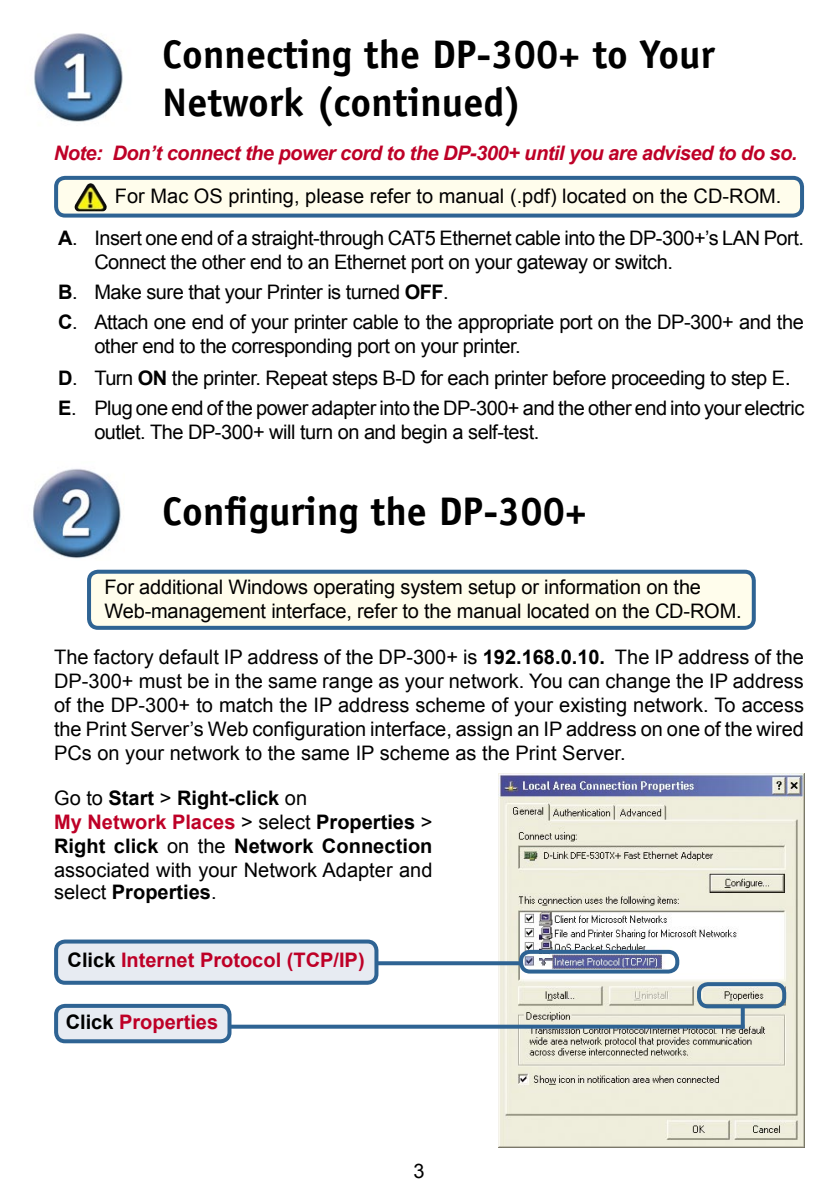
<style>
.page{position:relative;width:840px;height:1191px;background:#fff}
.page>*{position:absolute;margin:0;border:0;box-sizing:border-box;transform-origin:0 0}
.Body_Text_2{font:700 40px/48px "Officina Sans";color:#000}
.t1{font:20px/24px "Arial";letter-spacing:-.025em;color:#000}
.t2{font:italic 700 20px "Arial";letter-spacing:-.025em;color:#be0027}
.t3{font:20px "Arial";color:#000}
.t4{font:700 20px "Arial";color:#be0027}
.t5{font:700 20px "Arial";color:#000}
.s1{font-weight:700}
.s2{font-size:22px}
.s3{font-weight:400}
.s4{font-weight:700;color:#be0027}
.s5{color:#000}
</style>
<div class="page">
<img style="left:498px;top:773px;width:305px;height:374px">
<svg style="left:54px;top:175px;width:750px;height:41px;background:#dae1db"></svg>
<img style="left:90px;top:183px;width:17px;height:27px">
<img style="left:34px;top:33px;width:89px;height:89px">
<img style="left:33px;top:469px;width:88px;height:90px">
<svg style="left:87px;top:569px;width:669px;height:59px;background:#e6ebe2"></svg>
<svg style="left:516px;top:947px;width:165px;height:24px"></svg>
<svg style="left:380px;top:961px;width:140px;height:4px"></svg>
<svg style="left:54px;top:939px;width:326px;height:43px;background:#cdd8e4"></svg>
<svg style="left:233px;top:1024px;width:507px;height:4px;background:#507ca2"></svg>
<svg style="left:740px;top:1008px;width:4px;height:20px"></svg>
<svg style="left:694px;top:980px;width:93px;height:26px;background:#b4c0c1"></svg>
<svg style="left:54px;top:1003px;width:179px;height:38px;background:#c6d2e1"></svg>
<p class="Body_Text_2" style="left:162px;top:29px;width:553px">Connecting the DP-300+ to Your<br>Network (continued)</p>
<p class="t2" style="left:54px;top:140px;width:744px">Note: Don’t connect the power cord to the DP-300+ until you are advised to do so.</p>
<p class="t3" style="left:115px;top:182px;width:667px">For Mac OS printing, please refer to manual (.pdf) located on the CD-ROM.</p>
<p class="t1" style="left:94px;top:226px;width:710px;text-indent:-36px"><span class="s1">A</span>. Insert one end of a straight-through CAT5 Ethernet cable into the DP-300+’s LAN Port.<br>Connect the other end to an Ethernet port on your gateway or switch.</p>
<p class="t1" style="left:58px;top:280px;width:392px"><span class="s1">B</span>. Make sure that your Printer is turned <span class="s1">OFF</span>.</p>
<p class="t1" style="left:94px;top:310px;width:710px;text-indent:-36px"><span class="s1">C</span>. Attach one end of your printer cable to the appropriate port on the DP-300+ and the other end to the corresponding port on your printer.</p>
<p class="t1" style="left:58px;top:366px;width:733px"><span class="s1">D</span>. Turn <span class="s1">ON</span> the printer. Repeat steps B-D for each printer before proceeding to step E<span class="s2">.</span></p>
<p class="t1" style="left:94px;top:396px;width:711px;text-indent:-36px"><span class="s1">E</span>. Plug one end of the power adapter into the DP-300+ and the other end into your electric outlet. The DP-300+ will turn on and begin a self-test.</p>
<p class="Body_Text_2" style="left:162px;top:487px;width:426px">Configuring the DP-300+</p>
<p class="t1" style="left:104px;top:575px;width:597px">For additional Windows operating system setup or information on the</p>
<p class="t1" style="left:104px;top:599px;width:638px">Web-management interface, refer to the manual located on the CD-ROM.</p>
<p class="t1" style="left:54px;top:645px;width:751px;text-align:justify">The factory default IP address of the DP-300+ is <span class="s1">192.168.0.10.</span> The IP address of the DP-300+ must be in the same range as your network. You can change the IP address of the DP-300+ to match the IP address scheme of your existing network. To access the Print Server’s Web configuration interface, assign an IP address on one of the wired PCs on your network to the same IP scheme as the Print Server.</p>
<p class="t5" style="left:54px;top:785px;width:254px"><span class="s3">Go to</span> Start <span class="s3">&gt;</span> Right-click <span class="s3">on</span></p>
<p class="t1" style="left:54px;top:810px;width:379px;text-align:justify"><span class="s4">My Network Places</span> &gt; select <span class="s1">Properties</span> &gt; <span class="s1">Right click</span> on the <span class="s1">Network Connection </span>associated with your Network Adapter and</p>
<p class="t5" style="left:54px;top:878px;width:164px"><span class="s3">select</span> Properties<span class="s3">.</span></p>
<p class="t4" style="left:68px;top:946px;width:298px"><span class="s5">Click</span> Internet Protocol (TCP/IP)</p>
<p class="t4" style="left:66px;top:1008px;width:154px"><span class="s5">Click</span> Properties</p>
<p class="t1" style="left:413px;top:1159px;width:13px">3</p>
</div>
